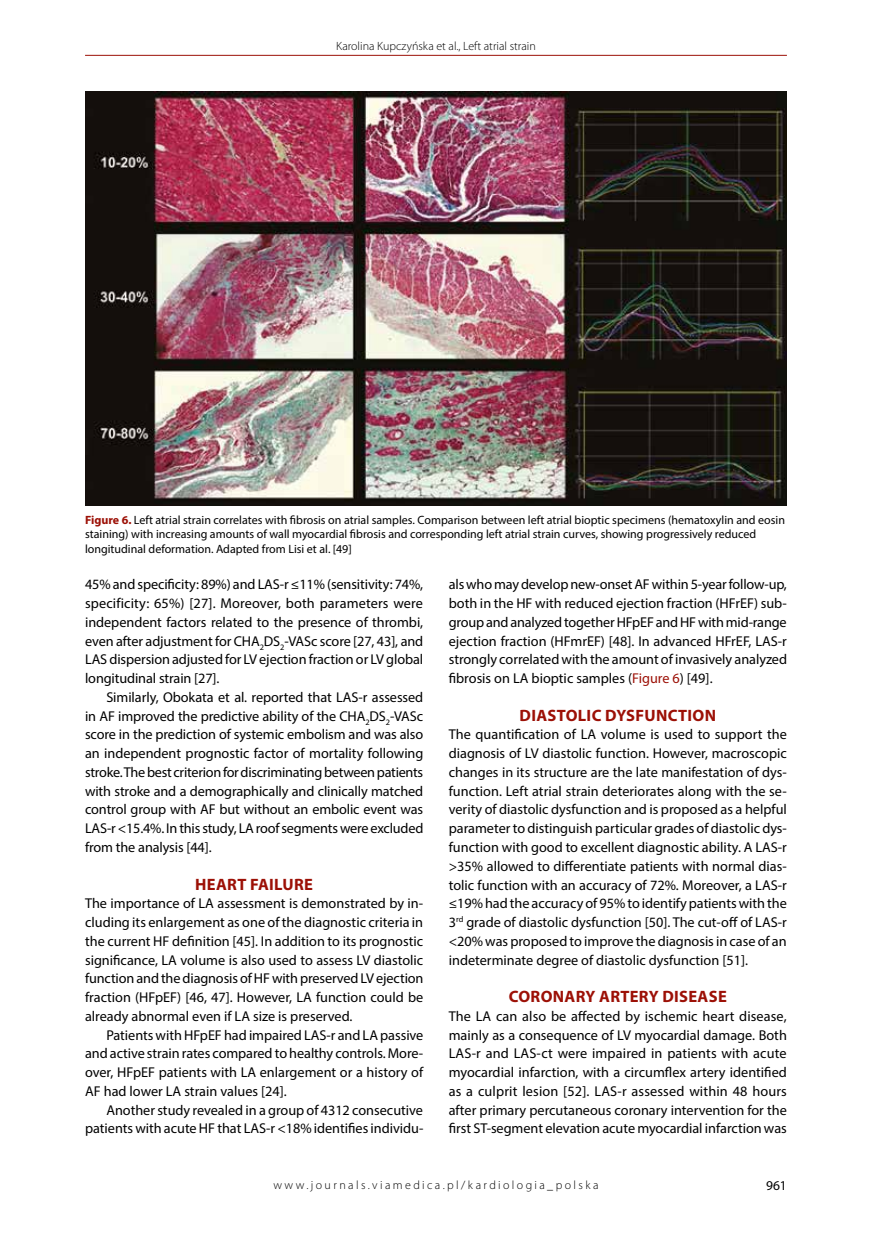
<style>
.page{position:relative;width:872px;height:1234px;background:#fff}
.page>*{position:absolute;margin:0;border:0;box-sizing:border-box;transform-origin:0 0}
.t1{font:700 16.5px "Myriad Pro";letter-spacing:.02em;color:#9c1006}
.t2{font:14.25px/18.8px "Myriad Pro";color:#000;text-align:justify}
.t3{font:13.5px "Myriad Pro";color:#000}
.t4{font:12px/14.4px "Myriad Pro";color:#000}
.t5{font:300 12px "Myriad Pro";letter-spacing:.19em;color:#000}
.t6{font:300 12px "Myriad Pro";color:#000}
.s1{font-weight:700;color:#9c1006}
.s2{color:#9c1006}
</style>
<div class="page">
<hr style="left:85px;top:55px;width:702px;height:1px;background:#9c1006">
<img style="left:85px;top:91px;width:702px;height:414px">
<p class="t6" style="left:336px;top:40px;width:201px">Karolina Kupczyńska et al., Left atrial strain</p>
<p class="t4" style="left:85px;top:512px;width:701px"><span class="s1">FIGURE 6.</span> Left atrial strain correlates with fibrosis on atrial samples. Comparison between left atrial bioptic specimens (hematoxylin and eosin staining) with increasing amounts of wall myocardial fibrosis and corresponding left atrial strain curves, showing progressively reduced longitudinal deformation. Adapted from Lisi et al. [49]</p>
<p class="t2" style="left:85px;top:574px;width:340px">45% and specificity: 89%) and LAS-r ≤11% (sensitivity: 74%, specificity: 65%) [27]. Moreover, both parameters were independent factors related to the presence of thrombi, even after adjustment for CHA<sub>2</sub>DS<sub>2</sub>-VASc score [27, 43], and LAS dispersion adjusted for LV ejection fraction or LV global longitudinal strain [27].</p>
<p class="t2" style="left:85px;top:687px;width:340px;text-indent:21px">Similarly, Obokata et al. reported that LAS-r assessed in AF improved the predictive ability of the CHA<sub>2</sub>DS<sub>2</sub>-VASc score in the prediction of systemic embolism and was also an independent prognostic factor of mortality following stroke. The best criterion for discriminating between patients with stroke and a demographically and clinically matched control group with AF but without an embolic event was LAS-r &lt;15.4%. In this study, LA roof segments were excluded from the analysis [44].</p>
<p class="t1" style="left:195px;top:873px;width:119px">HEART FAILURE</p>
<p class="t2" style="left:85px;top:893px;width:340px">The importance of LA assessment is demonstrated by in&shy;cluding its enlargement as one of the diagnostic criteria in the current HF definition [45]. In addition to its prognostic significance, LA volume is also used to assess LV diastolic function and the diagnosis of HF with preserved LV ejection fraction (HFpEF) [46, 47]. However, LA function could be already abnormal even if LA size is preserved.</p>
<p class="t2" style="left:85px;top:1024px;width:340px;text-indent:21px">Patients with HFpEF had impaired LAS-r and LA passive and active strain rates compared to healthy controls. More&shy;over, HFpEF patients with LA enlargement or a history of AF had lower LA strain values [24].</p>
<p class="t2" style="left:85px;top:1100px;width:340px;text-align:right">Another study revealed in a group of 4312 consecutive patients with acute HF that LAS-r &lt;18% identifies individu-</p>
<p class="t2" style="left:449px;top:575px;width:340px">als who may develop new-onset AF within 5-year follow-up, both in the HF with reduced ejection fraction (HFrEF) sub&shy;group and analyzed together HFpEF and HF with mid-range ejection fraction (HFmrEF) [48]. In advanced HFrEF, LAS-r strongly correlated with the amount of invasively analyzed fibrosis on LA bioptic samples (<span class="s2">Figure 6</span>) [49].</p>
<p class="t1" style="left:519px;top:704px;width:198px">DIASTOLIC DYSFUNCTION</p>
<p class="t2" style="left:449px;top:724px;width:340px">The quantification of LA volume is used to support the diagnosis of LV diastolic function. However, macroscopic changes in its structure are the late manifestation of dys&shy;function. Left atrial strain deteriorates along with the se&shy;verity of diastolic dysfunction and is proposed as a helpful parameter to distinguish particular grades of diastolic dys&shy;function with good to excellent diagnostic ability. A LAS-r &gt;35% allowed to differentiate patients with normal dias&shy;tolic function with an accuracy of 72%. Moreover, a LAS-r ≤19% had the accuracy of 95% to identify patients with the 3<sup>rd</sup> grade of diastolic dysfunction [50]. The cut-off of LAS-r &lt;20% was proposed to improve the diagnosis in case of an indeterminate degree of diastolic dysfunction [51].</p>
<p class="t1" style="left:509px;top:985px;width:219px">CORONARY ARTERY DISEASE</p>
<p class="t2" style="left:449px;top:1006px;width:340px">The LA can also be affected by ischemic heart disease, mainly as a consequence of LV myocardial damage. Both LAS-r and LAS-ct were impaired in patients with acute myocardial infarction, with a circumflex artery identified as a culprit lesion [52]. LAS-r assessed within 48 hours after primary percutaneous coronary intervention for the first ST-segment elevation acute myocardial infarction was</p>
<p class="t5" style="left:273px;top:1177px;width:327px">www.journals.viamedica.pl/kardiologia_polska</p>
<p class="t3" style="left:766px;top:1176px;width:22px">961</p>
</div>
